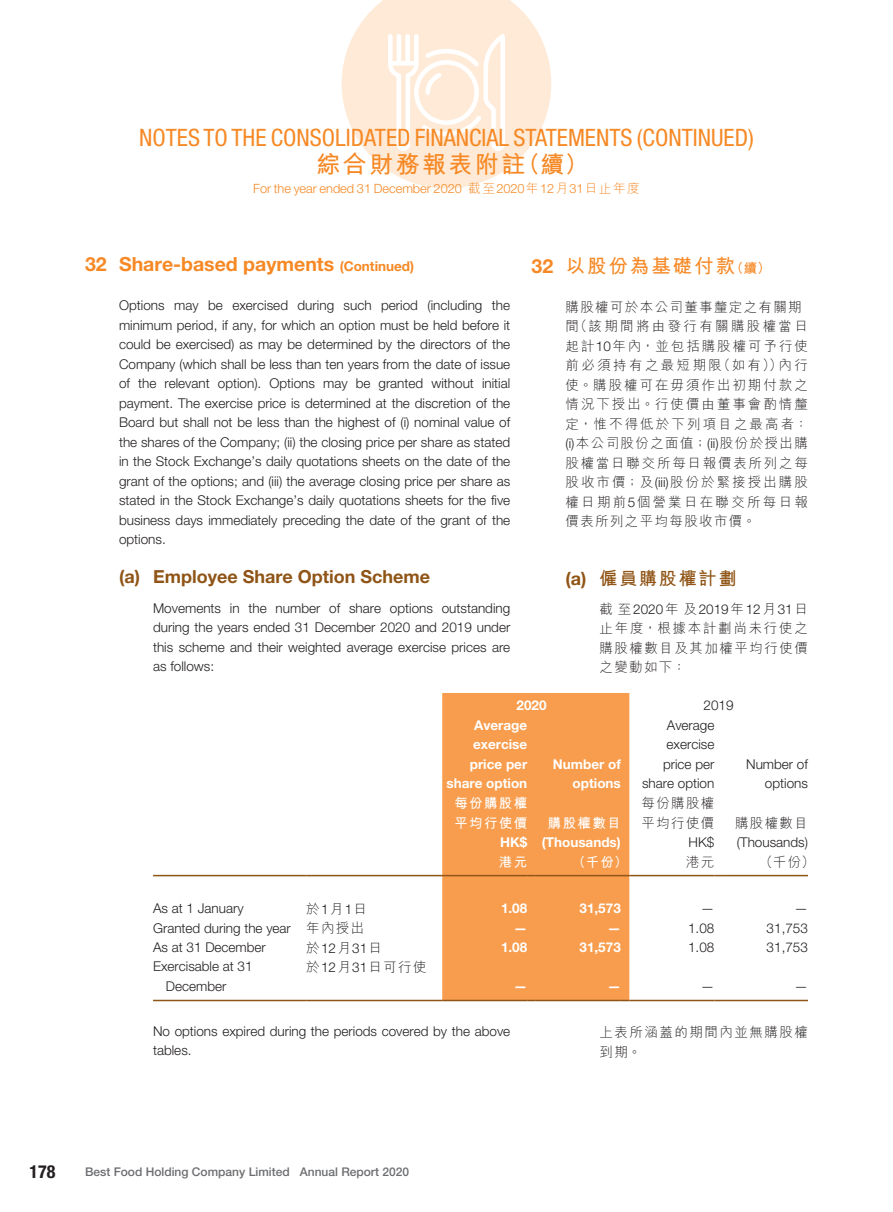
<style>
.page{position:relative;width:893px;height:1212px;background:#fff}
.page>*{position:absolute;margin:0;border:0;box-sizing:border-box;transform-origin:0 0}
.t1{font:condensed 24px "Helvetica Neue LT Std";color:#f68925}
.t2{font:700 24px "M Hei HK";letter-spacing:.1em;color:#f68925}
.t3{font:700 19.5px "Helvetica Neue LT Std";color:#f68925}
.t4{font:700 19.5px "M Hei HK";letter-spacing:.1em;color:#f68925}
.t5{font:700 18px "Helvetica Neue LT Std";color:#8f5416}
.t6{font:700 18px "M Hei HK";letter-spacing:.1em;color:#8f5416}
.t7{font:700 condensed 18px "Helvetica Neue LT Std";color:#231f20}
.t8{font:300 13.5px/19.5px "Helvetica Neue LT Std";color:#231f20;text-align:justify}
.t9{font:300 13.5px/19.5px "M Hei HK";letter-spacing:.13em;color:#231f20}
.t10{font:700 13.5px/19.5px "Helvetica Neue LT Std";color:#fff;text-align:right}
.t11{font:700 13.5px/19.5px "M Hei HK";letter-spacing:.1em;color:#fff}
.t12{font:300 13.5px/19.5px "M Hei HK";letter-spacing:.11em;color:#231f20}
.t13{font:300 13.5px/19.5px "M Hei HK";letter-spacing:.1em;color:#231f20}
.t14{font:300 12.75px "Helvetica Neue LT Std";color:#f68925}
.t15{font:500 12px "Helvetica Neue LT Std";color:#6c6d70}
.s1{font-family:"M Hei HK"}
.s2{font-size:13.5px}
.s3{font-family:"Helvetica Neue LT Std"}
</style>
<div class="page">
<svg style="left:342px;top:0;width:209px;height:188px"></svg>
<div style="left:442px;top:693px;width:187px;height:307px;background:#f89d4d"></div>
<hr style="left:153px;top:1000px;width:153px;height:1px;background:#8f5416">
<hr style="left:306px;top:1000px;width:136px;height:1px;background:#8f5416">
<hr style="left:442px;top:1000px;width:85px;height:1px;background:#8f5416">
<hr style="left:536px;top:1000px;width:85px;height:1px;background:#8f5416">
<hr style="left:629px;top:1000px;width:85px;height:1px;background:#8f5416">
<hr style="left:723px;top:1000px;width:85px;height:1px;background:#8f5416">
<hr style="left:153px;top:875px;width:153px;height:1px;background:#8f5416">
<hr style="left:306px;top:875px;width:136px;height:1px;background:#8f5416">
<hr style="left:442px;top:875px;width:85px;height:1px;background:#8f5416">
<hr style="left:536px;top:875px;width:85px;height:1px;background:#8f5416">
<hr style="left:629px;top:875px;width:85px;height:1px;background:#8f5416">
<hr style="left:723px;top:875px;width:85px;height:1px;background:#8f5416">
<h1 class="t1" style="left:139px;top:124px;width:616px">NOTES TO THE CONSOLIDATED FINANCIAL STATEMENTS (CONTINUED)</h1>
<h1 class="t2" style="left:317px;top:147px;width:273px">綜合財務報表附註（續）</h1>
<p class="t14" style="left:253px;top:181px;width:388px">For the year ended 31 December 2020 <span class="s1">截至</span>2020<span class="s1">年</span>12<span class="s1">月</span>31<span class="s1">日止年度</span></p>
<h2 class="t3" style="left:85px;top:252px;width:331px">32 Share-based payments <span class="s2">(Continued)</span></h2>
<p class="t8" style="left:119px;top:295px;width:393px">Options may be exercised during such period (including the minimum period, if any, for which an option must be held before it could be exercised) as may be determined by the directors of the Company (which shall be less than ten years from the date of issue of the relevant option). Options may be granted without initial payment. The exercise price is determined at the discretion of the Board but shall not be less than the highest of (i) nominal value of the shares of the Company; (ii) the closing price per share as stated in the Stock Exchange’s daily quotations sheets on the date of the grant of the options; and (iii) the average closing price per share as stated in the Stock Exchange’s daily quotations sheets for the five business days immediately preceding the date of the grant of the options.</p>
<h3 class="t5" style="left:119px;top:566px;width:312px">(a) Employee Share Option Scheme</h3>
<p class="t8" style="left:153px;top:598px;width:359px">Movements in the number of share options outstanding during the years ended 31 December 2020 and 2019 under this scheme and their weighted average exercise prices are as follows:</p>
<h2 class="t4" style="left:531px;top:251px;width:241px"><span class="s3">32</span> 以股份為基礎付款<span class="s2">（續）</span></h2>
<p class="t9" style="left:565px;top:297px;width:244px">購股權可於本公司董事釐定之有關期間（該期間將由發行有關購股權當日起計<span class="s3">10</span>年內，並包括購股權可予行使前必須持有之最短期限（如有））內行使。購股權可在毋須作出初期付款之情況下授出。行使價由董事會酌情釐定，惟不得低於下列項目之最高者：<span class="s3">(i)</span>本公司股份之面值；<span class="s3">(ii)</span>股份於授出購股權當日聯交所每日報價表所列之每股收市價；及<span class="s3">(iii)</span>股份於緊接授出購股權日期前<span class="s3">5</span>個營業日在聯交所每日報價表所列之平均每股收市價。</p>
<h3 class="t6" style="left:566px;top:565px;width:172px"><span class="s3">(a)</span> 僱員購股權計劃</h3>
<p class="t8" style="left:600px;top:599px;width:210px"><span class="s1">截至</span>2020<span class="s1">年及</span>2019<span class="s1">年</span>12<span class="s1">月</span>31<span class="s1">日</span></p>
<p class="t9" style="left:600px;top:618px;width:210px;text-align:justify">止年度，根據本計劃尚未行使之購股權數目及其加權平均行使價之變動如下：</p>
<p class="t10" style="left:516px;top:695px;width:32px">2020</p>
<p class="t8" style="left:704px;top:695px;width:32px">2019</p>
<p class="t10" style="left:447px;top:715px;width:82px">Average exercise price per share option</p>
<p class="t8" style="left:642px;top:715px;width:74px;text-align:right">Average exercise price per share option</p>
<p class="t10" style="left:553px;top:754px;width:69px">Number of options</p>
<p class="t8" style="left:746px;top:754px;width:63px;text-align:right">Number of options</p>
<p class="t11" style="left:454px;top:792px;width:74px">每份購股權平均行使價</p>
<p class="t11" style="left:548px;top:812px;width:74px">購股權數目</p>
<p class="t13" style="left:641px;top:793px;width:74px">每份購股權平均行使價</p>
<p class="t9" style="left:735px;top:813px;width:74px">購股權數目</p>
<p class="t10" style="left:500px;top:832px;width:122px">HK$ (Thousands)</p>
<p class="t8" style="left:689px;top:832px;width:27px">HK$</p>
<p class="t8" style="left:737px;top:832px;width:73px">(Thousands)</p>
<p class="t11" style="left:499px;top:851px;width:30px">港元</p>
<p class="t11" style="left:572px;top:851px;width:57px">（千份）</p>
<p class="t9" style="left:686px;top:852px;width:30px">港元</p>
<p class="t9" style="left:759px;top:852px;width:57px">（千份）</p>
<p class="t8" style="left:153px;top:898px;width:92px">As at 1 January</p>
<p class="t9" style="left:306px;top:899px;width:62px">於<span class="s3">1</span>月<span class="s3">1</span>日</p>
<p class="t10" style="left:501px;top:898px;width:28px">1.08</p>
<p class="t10" style="left:580px;top:898px;width:43px">31,573</p>
<p class="t8" style="left:701px;top:898px;width:15px">—</p>
<p class="t8" style="left:794px;top:898px;width:15px">—</p>
<p class="t8" style="left:153px;top:918px;width:213px">Granted during the year <span class="s1">年內授出</span></p>
<p class="t10" style="left:514px;top:917px;width:15px">—</p>
<p class="t10" style="left:607px;top:917px;width:15px">—</p>
<p class="t8" style="left:688px;top:918px;width:28px">1.08</p>
<p class="t8" style="left:767px;top:918px;width:43px">31,753</p>
<p class="t8" style="left:153px;top:937px;width:114px">As at 31 December</p>
<p class="t8" style="left:306px;top:938px;width:77px"><span class="s1">於</span>12<span class="s1">月</span>31<span class="s1">日</span></p>
<p class="t10" style="left:501px;top:937px;width:28px">1.08</p>
<p class="t10" style="left:580px;top:937px;width:43px">31,573</p>
<p class="t8" style="left:688px;top:937px;width:28px">1.08</p>
<p class="t8" style="left:767px;top:937px;width:43px">31,753</p>
<p class="t8" style="left:166px;top:957px;width:88px;text-indent:-13px">Exercisable at 31<br>December</p>
<p class="t9" style="left:306px;top:957px;width:122px">於<span class="s3">12</span>月<span class="s3">31</span>日可行使</p>
<p class="t10" style="left:514px;top:976px;width:15px">—</p>
<p class="t10" style="left:607px;top:976px;width:15px">—</p>
<p class="t8" style="left:701px;top:976px;width:15px">—</p>
<p class="t8" style="left:794px;top:976px;width:15px">—</p>
<p class="t8" style="left:153px;top:1021px;width:359px">No options expired during the periods covered by the above tables.</p>
<h3 class="t7" style="left:30px;top:1160px;width:27px">178</h3>
<p class="t15" style="left:85px;top:1164px;width:326px">Best Food Holding Company Limited Annual Report 2020</p>
<p class="t12" style="left:600px;top:1022px;width:210px">上表所涵蓋的期間內並無購股權到期。</p>
</div>
